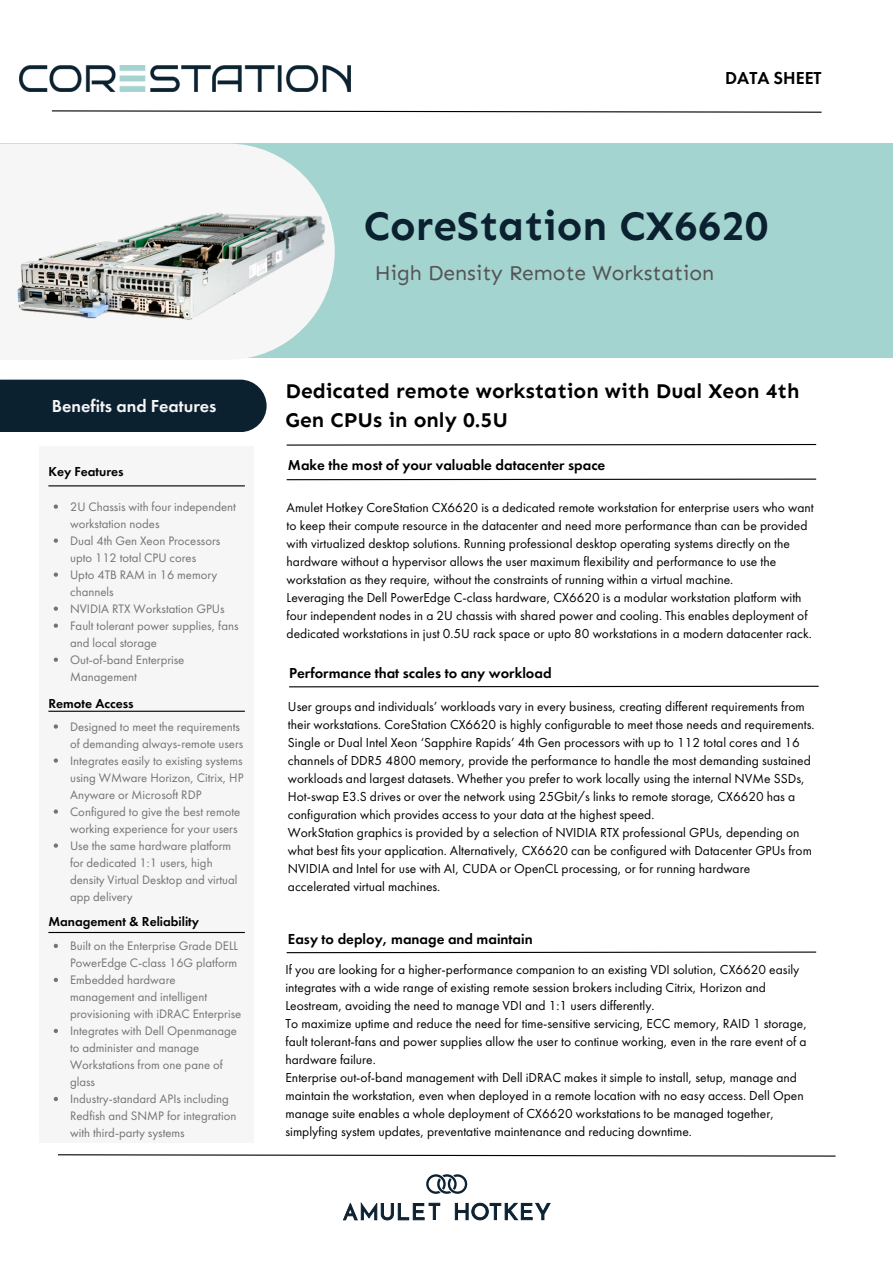
<style>
.page{position:relative;width:893px;height:1264px;background:#fff}
.page>*{position:absolute;margin:0;border:0;box-sizing:border-box;transform-origin:0 0}
.t1{font:700 42px "Sen";color:#0c2130}
.t2{font:700 21px/29.2px "Sen";color:#000}
.t3{font:21px "Sen";color:#545454}
.t4{font:600 18px "Futura PT";color:#f6f6f6}
.t5{font:600 18px "Futura PT";color:#000}
.t6{font:600 15px "Futura PT";color:#000}
.t7{font:13.5px/18px "Futura PT";color:#000}
.t8{font:600 13.5px "Futura PT";color:#000}
.t9{font:12.75px/17px "Futura PT";color:#737373}
</style>
<div class="page">
<svg style="left:426px;top:1174px;width:41px;height:19px"></svg>
<svg style="left:343px;top:1202px;width:97px;height:18px"></svg>
<svg style="left:455px;top:1202px;width:95px;height:18px"></svg>
<svg style="left:51px;top:110px;width:771px;height:3px"></svg>
<div style="left:0;top:144px;width:892px;height:214px;background:#a4d4d0"></div>
<div style="left:39px;top:446px;width:215px;height:696px;background:#f6f6f6"></div>
<div style="left:0;top:379px;width:266px;height:53px;background:#0c2130"></div>
<hr style="left:48px;top:485px;width:197px;height:1px;background:#000">
<hr style="left:48px;top:710px;width:197px;height:1px;background:#000">
<hr style="left:48px;top:931px;width:197px;height:2px;background:#000">
<svg style="left:286px;top:444px;width:531px;height:2px"></svg>
<svg style="left:286px;top:478px;width:531px;height:3px"></svg>
<svg style="left:289px;top:685px;width:530px;height:3px"></svg>
<svg style="left:286px;top:951px;width:531px;height:2px"></svg>
<svg style="left:57px;top:1154px;width:779px;height:3px"></svg>
<svg style="left:0;top:144px;width:297px;height:25px;background:#f0f3f3"></svg>
<img style="left:20px;top:66px;width:331px;height:26px">
<img style="left:0;top:169px;width:335px;height:189px">
<svg style="left:54px;top:504px;width:4px;height:5px"></svg>
<svg style="left:54px;top:538px;width:4px;height:5px"></svg>
<svg style="left:54px;top:572px;width:4px;height:5px"></svg>
<svg style="left:54px;top:606px;width:4px;height:5px"></svg>
<svg style="left:54px;top:623px;width:4px;height:5px"></svg>
<svg style="left:54px;top:657px;width:4px;height:5px"></svg>
<svg style="left:54px;top:724px;width:4px;height:4px"></svg>
<svg style="left:54px;top:758px;width:4px;height:4px"></svg>
<svg style="left:54px;top:809px;width:4px;height:4px"></svg>
<svg style="left:54px;top:843px;width:4px;height:4px"></svg>
<svg style="left:54px;top:943px;width:4px;height:5px"></svg>
<svg style="left:54px;top:977px;width:4px;height:5px"></svg>
<svg style="left:54px;top:1028px;width:4px;height:5px"></svg>
<svg style="left:54px;top:1096px;width:4px;height:5px"></svg>
<p class="t5" style="left:725px;top:67px;width:98px">DATA SHEET</p>
<h5 class="t4" style="left:52px;top:394px;width:166px">Benefits and Features</h5>
<h2 class="t8" style="left:48px;top:463px;width:77px">Key Features</h2>
<p class="t9" style="left:70px;top:498px;width:167px">2U Chassis with four independent workstation nodes</p>
<p class="t9" style="left:70px;top:532px;width:152px">Dual 4th Gen Xeon Processors upto 112 total CPU cores</p>
<p class="t9" style="left:70px;top:566px;width:149px">Upto 4TB RAM in 16 memory channels</p>
<p class="t9" style="left:70px;top:600px;width:156px">NVIDIA RTX Workstation GPUs</p>
<p class="t9" style="left:70px;top:617px;width:170px">Fault tolerant power supplies, fans and local storage</p>
<p class="t9" style="left:70px;top:651px;width:116px">Out-of-band Enterprise<br>Management</p>
<p class="t9" style="left:70px;top:718px;width:175px">Designed to meet the requirements of demanding always-remote users</p>
<p class="t9" style="left:70px;top:752px;width:175px;text-align:justify">Integrates easily to existing systems using WMware Horizon, Citrix, HP Anyware or Microsoft RDP</p>
<p class="t9" style="left:70px;top:803px;width:172px">Configured to give the best remote working experience for your users</p>
<p class="t9" style="left:70px;top:837px;width:169px">Use the same hardware platform for dedicated 1:1 users, high density Virtual Desktop and virtual app delivery</p>
<p class="t9" style="left:70px;top:937px;width:169px">Built on the Enterprise Grade DELL<br>PowerEdge C-class 16G platform</p>
<h6 class="t9" style="left:70px;top:971px;width:173px">Embedded hardware management and intelligent provisioning with iDRAC Enterprise</h6>
<p class="t9" style="left:70px;top:1022px;width:168px">Integrates with Dell Openmanage to administer and manage<br>Workstations from one pane of glass</p>
<p class="t9" style="left:70px;top:1090px;width:168px">Industry-standard APIs including<br>Redfish and SNMP for integration with third-party systems</p>
<p class="t8" style="left:48px;top:694px;width:87px">Remote Access</p>
<p class="t8" style="left:48px;top:912px;width:152px">Management &amp; Reliability</p>
<h1 class="t1" style="left:364px;top:200px;width:406px">CoreStation CX6620</h1>
<h3 class="t3" style="left:375px;top:260px;width:341px">High Density Remote Workstation</h3>
<p class="t2" style="left:285px;top:376px;width:515px">Dedicated remote workstation with Dual Xeon 4th<br>Gen CPUs in only 0.5U</p>
<p class="t6" style="left:288px;top:455px;width:319px">Make the most of your valuable datacenter space</p>
<p class="t7" style="left:286px;top:498px;width:528px">Amulet Hotkey CoreStation CX6620 is a dedicated remote workstation for enterprise users who want to keep their compute resource in the datacenter and need more performance than can be provided with virtualized desktop solutions. Running professional desktop operating systems directly on the hardware without a hypervisor allows the user maximum flexibility and performance to use the workstation as they require, without the constraints of running within a virtual machine.</p>
<p class="t7" style="left:286px;top:588px;width:526px">Leveraging the Dell PowerEdge C-class hardware, CX6620 is a modular workstation platform with four independent nodes in a 2U chassis with shared power and cooling. This enables deployment of dedicated workstations in just 0.5U rack space or upto 80 workstations in a modern datacenter rack.</p>
<p class="t6" style="left:289px;top:663px;width:264px">Performance that scales to any workload</p>
<h6 class="t7" style="left:288px;top:697px;width:528px">User groups and individuals’ workloads vary in every business, creating different requirements from their workstations. CoreStation CX6620 is highly configurable to meet those needs and requirements.<br>Single or Dual Intel Xeon ‘Sapphire Rapids’ 4th Gen processors with up to 112 total cores and 16 channels of DDR5 4800 memory, provide the performance to handle the most demanding sustained workloads and largest datasets. Whether you prefer to work locally using the internal NVMe SSDs, Hot-swap E3.S drives or over the network using 25Gbit/s links to remote storage, CX6620 has a configuration which provides access to your data at the highest speed.</h6>
<p class="t7" style="left:288px;top:823px;width:525px">WorkStation graphics is provided by a selection of NVIDIA RTX professional GPUs, depending on what best fits your application. Alternatively, CX6620 can be configured with Datacenter GPUs from NVIDIA and Intel for use with AI, CUDA or OpenCL processing, or for running hardware accelerated virtual machines.</p>
<p class="t6" style="left:288px;top:929px;width:246px">Easy to deploy, manage and maintain</p>
<p class="t7" style="left:285px;top:959px;width:515px">If you are looking for a higher-performance companion to an existing VDI solution, CX6620 easily integrates with a wide range of existing remote session brokers including Citrix, Horizon and<br>Leostream, avoiding the need to manage VDI and 1:1 users differently.</p>
<h6 class="t7" style="left:285px;top:1013px;width:523px;text-align:justify">To maximize uptime and reduce the need for time-sensitive servicing, ECC memory, RAID 1 storage, fault tolerant-fans and power supplies allow the user to continue working, even in the rare event of a hardware failure.</h6>
<p class="t7" style="left:285px;top:1067px;width:519px">Enterprise out-of-band management with Dell iDRAC makes it simple to install, setup, manage and maintain the workstation, even when deployed in a remote location with no easy access. Dell Open manage suite enables a whole deployment of CX6620 workstations to be managed together, simplyfing system updates, preventative maintenance and reducing downtime.</p>
</div>
